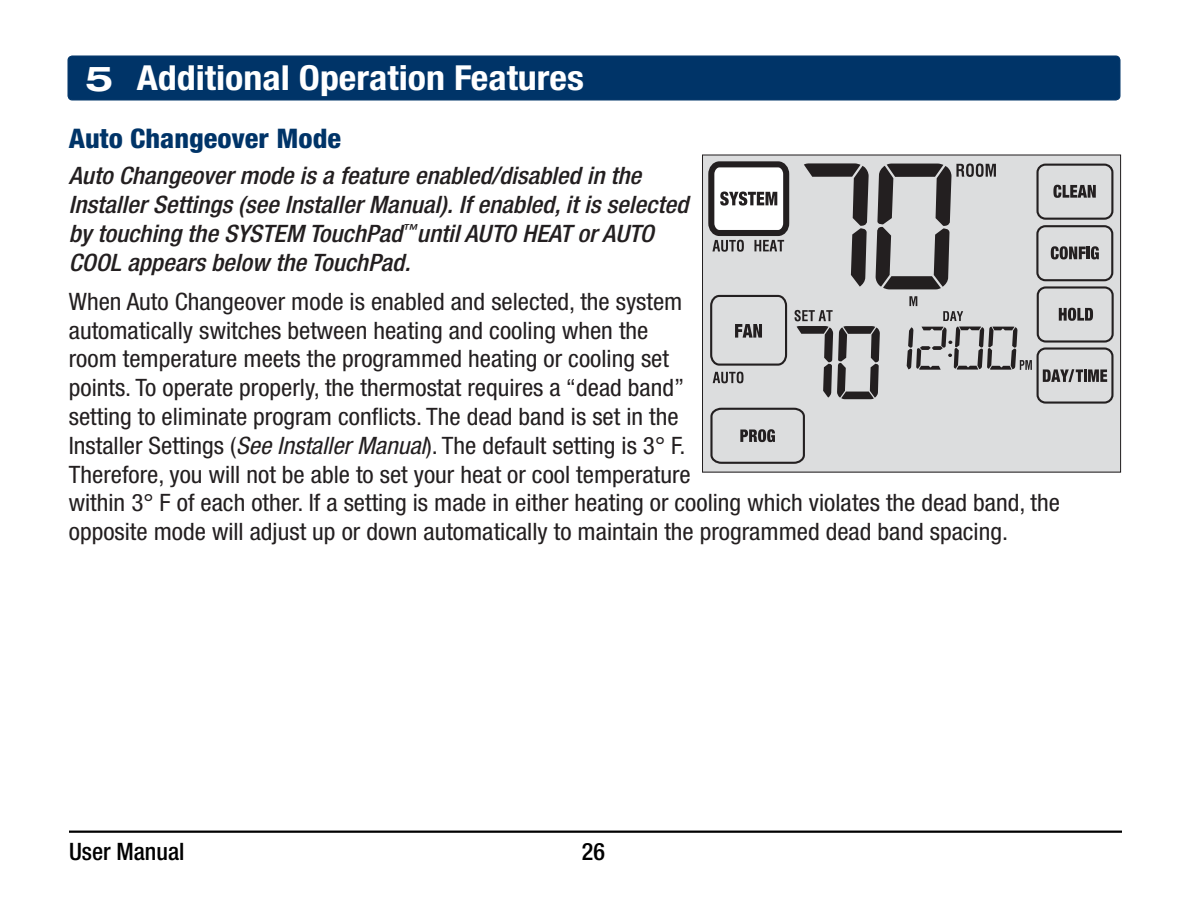
<style>
.page{position:relative;width:1188px;height:918px;background:#fff}
.page>*{position:absolute;margin:0;border:0;box-sizing:border-box;transform-origin:0 0}
.t1{font:700 condensed 34.5px "Helvetica Neue LT Std";color:#fff;scale:1.1 1}
.t2{font:800 condensed 27px "Helvetica Neue LT Std";color:#003468;scale:1.05 1}
.t3{font:condensed 24px/28.8px "Helvetica Neue LT Std";color:#231f20;scale:1.05 1}
.t4{font:italic 500 condensed 24px/28.8px "Helvetica Neue LT Std";color:#231f20;scale:1.05 1}
.t5{font:500 condensed 24px "Helvetica Neue LT Std";color:#000}
.s1{font-stretch:expanded}
.s2{font-style:italic}
</style>
<div class="page">
<div style="left:68px;top:56px;width:1052px;height:44px;background:#003468;border-radius:4px"></div>
<div style="left:68px;top:56px;width:1053px;height:45px;border:1px solid #003468;border-radius:4px"></div>
<hr style="left:69px;top:831px;width:1053px;height:2px;background:#000">
<div style="left:703px;top:155px;width:418px;height:317px;background:#dcddde"></div>
<div style="left:702px;top:154px;width:419px;height:319px;border:1px solid #231f20"></div>
<div style="left:1037px;top:286px;width:77px;height:57px;border:2px solid #231f20;border-radius:8px"></div>
<svg style="left:1051px;top:246px;width:48px;height:13px"></svg>
<div style="left:1036px;top:164px;width:77px;height:56px;border:2px solid #231f20;border-radius:8px"></div>
<svg style="left:1059px;top:308px;width:34px;height:13px"></svg>
<div style="left:1036px;top:225px;width:77px;height:56px;border:2px solid #231f20;border-radius:8px"></div>
<svg style="left:1043px;top:369px;width:64px;height:13px"></svg>
<div style="left:1037px;top:347px;width:77px;height:57px;border:2px solid #231f20;border-radius:8px"></div>
<svg style="left:804px;top:163px;width:65px;height:124px"></svg>
<svg style="left:710px;top:407px;width:95px;height:57px"></svg>
<svg style="left:710px;top:294px;width:78px;height:89px"></svg>
<svg style="left:876px;top:164px;width:120px;height:125px"></svg>
<svg style="left:907px;top:296px;width:125px;height:74px"></svg>
<svg style="left:795px;top:310px;width:85px;height:89px"></svg>
<svg style="left:1053px;top:185px;width:43px;height:13px"></svg>
<svg style="left:708px;top:161px;width:82px;height:91px;background:#afaeaf"></svg>
<h1 class="t1" style="left:85px;top:57px;width:455px"><span class="s1">5</span> Additional Operation Features</h1>
<p class="t2" style="left:69px;top:122px;width:261px">Auto Changeover Mode</p>
<p class="t4" style="left:69px;top:162px;width:591px">Auto Changeover mode is a feature enabled/disabled in the Installer Settings (see Installer Manual). If enabled, it is selected by touching the SYSTEM TouchPad<sup>™</sup>until AUTO HEAT or AUTO COOL appears below the TouchPad.</p>
<p class="t3" style="left:69px;top:287px;width:945px">When Auto Changeover mode is enabled and selected, the system<br>automatically switches between heating and cooling when the<br>room temperature meets the programmed heating or cooling set<br>points. To operate properly, the thermostat requires a “dead band”<br>setting to eliminate program conflicts. The dead band is set in the<br>Installer Settings (<span class="s2">See Installer Manual</span>). The default setting is 3° F.<br>Therefore, you will not be able to set your heat or cool temperature<br>within 3° F of each other. If a setting is made in either heating or cooling which violates the dead band, the opposite mode will adjust up or down automatically to maintain the programmed dead band spacing.</p>
<p class="t5" style="left:69px;top:837px;width:117px">User Manual</p>
<p class="t5" style="left:582px;top:837px;width:25px">26</p>
</div>
